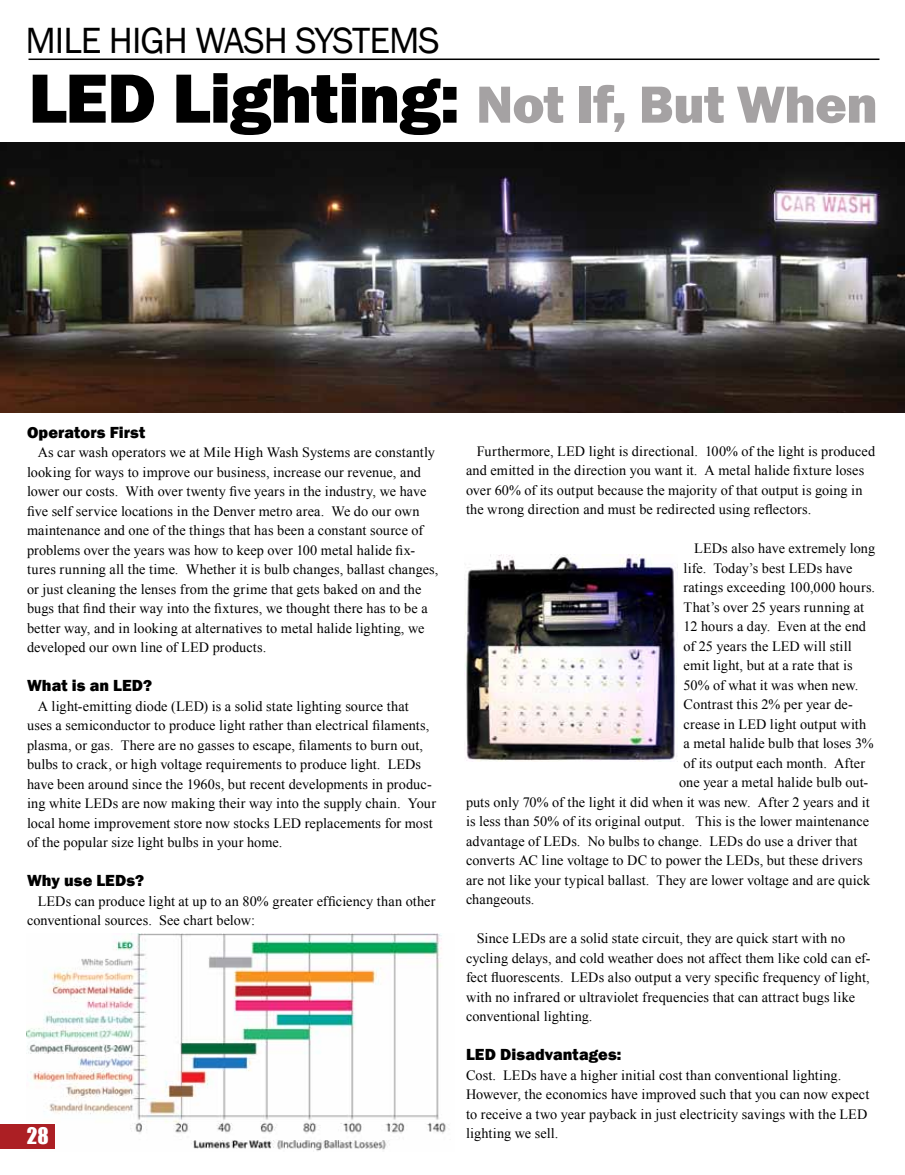
<style>
.page{position:relative;width:905px;height:1175px;background:#fff}
.page>*{position:absolute;margin:0;border:0;box-sizing:border-box;transform-origin:0 0}
.t1{font:800 54px "Franklin Gothic";letter-spacing:-.01em;color:#a5a2a3}
.t2{font:37.5px "Franklin Gothic";letter-spacing:-.025em;color:#000}
.t3{font:21px "Impact";color:#fff}
.t4{font:800 16.5px "Franklin Gothic";letter-spacing:.005em;color:#000}
.t5{font:14.25px/19.5px "Times New Roman";letter-spacing:.005em;color:#000}
.s1{font-size:72px;color:#000}
</style>
<div class="page">
<hr style="left:28px;top:58px;width:851px;height:2px;background:#000">
<img style="left:26px;top:933px;width:423px;height:218px">
<img style="left:0;top:143px;width:904px;height:270px">
<img style="left:464px;top:554px;width:213px;height:207px">
<div style="left:0;top:1124px;width:55px;height:24px;background:#ac1f24"></div>
<h2 class="t2" style="left:26px;top:17px;width:416px">MILE HIGH WASH SYSTEMS</h2>
<h1 class="t1" style="left:28px;top:70px;width:850px"><span class="s1">LED Lighting:</span> Not If, But When</h1>
<p class="t4" style="left:27px;top:421px;width:120px">Operators First</p>
<p class="t5" style="left:27px;top:442px;width:413px;text-indent:11px">As car wash operators we at Mile High Wash Systems are constantly looking for ways to improve our business, increase our revenue, and lower our costs. With over twenty five years in the industry, we have five self service locations in the Denver metro area. We do our own maintenance and one of the things that has been a constant source of problems over the years was how to keep over 100 metal halide fix&shy;tures running all the time. Whether it is bulb changes, ballast changes, or just cleaning the lenses from the grime that gets baked on and the bugs that find their way into the fixtures, we thought there has to be a better way, and in looking at alternatives to metal halide lighting, we developed our own line of LED products.</p>
<p class="t4" style="left:27px;top:675px;width:127px">What is an LED?</p>
<p class="t5" style="left:27px;top:696px;width:410px;text-indent:11px">A light-emitting diode (LED) is a solid state lighting source that uses a semiconductor to produce light rather than electrical filaments, plasma, or gas. There are no gasses to escape, filaments to burn out, bulbs to crack, or high voltage requirements to produce light. LEDs have been around since the 1960s, but recent developments in produc&shy;ing white LEDs are now making their way into the supply chain. Your local home improvement store now stocks LED replacements for most of the popular size light bulbs in your home.</p>
<p class="t4" style="left:27px;top:870px;width:119px">Why use LEDs?</p>
<p class="t5" style="left:27px;top:891px;width:410px;text-indent:11px">LEDs can produce light at up to an 80% greater efficiency than other conventional sources. See chart below:</p>
<h3 class="t3" style="left:27px;top:1119px;width:23px">28</h3>
<p class="t5" style="left:466px;top:441px;width:410px;text-indent:11px">Furthermore, LED light is directional. 100% of the light is produced and emitted in the direction you want it. A metal halide fixture loses over 60% of its output because the majority of that output is going in the wrong direction and must be redirected using reflectors.</p>
<p class="t5" style="left:694px;top:538px;width:182px">LEDs also have extremely long</p>
<p class="t5" style="left:683px;top:558px;width:170px">life. Today’s best LEDs have</p>
<p class="t5" style="left:683px;top:577px;width:193px">ratings exceeding 100,000 hours.</p>
<p class="t5" style="left:683px;top:597px;width:182px">That’s over 25 years running at</p>
<p class="t5" style="left:683px;top:616px;width:184px">12 hours a day. Even at the end</p>
<p class="t5" style="left:683px;top:636px;width:170px">of 25 years the LED will still</p>
<p class="t5" style="left:683px;top:655px;width:170px">emit light, but at a rate that is</p>
<p class="t5" style="left:683px;top:675px;width:176px">50% of what it was when new.</p>
<p class="t5" style="left:683px;top:694px;width:171px">Contrast this 2% per year de-</p>
<p class="t5" style="left:683px;top:714px;width:184px">crease in LED light output with</p>
<p class="t5" style="left:683px;top:733px;width:191px">a metal halide bulb that loses 3%</p>
<p class="t5" style="left:683px;top:753px;width:183px">of its output each month. After</p>
<p class="t5" style="left:679px;top:772px;width:191px">one year a metal halide bulb out-</p>
<p class="t5" style="left:466px;top:792px;width:405px">puts only 70% of the light it did when it was new. After 2 years and it</p>
<p class="t5" style="left:466px;top:811px;width:404px">is less than 50% of its original output. This is the lower maintenance</p>
<p class="t5" style="left:466px;top:831px;width:393px">advantage of LEDs. No bulbs to change. LEDs do use a driver that</p>
<p class="t5" style="left:466px;top:850px;width:398px">converts AC line voltage to DC to power the LEDs, but these drivers</p>
<p class="t5" style="left:466px;top:870px;width:405px">are not like your typical ballast. They are lower voltage and are quick</p>
<p class="t5" style="left:466px;top:889px;width:70px">changeouts.</p>
<p class="t5" style="left:466px;top:928px;width:406px;text-indent:11px">Since LEDs are a solid state circuit, they are quick start with no cycling delays, and cold weather does not affect them like cold can ef&shy;fect fluorescents. LEDs also output a very specific frequency of light, with no infrared or ultraviolet frequencies that can attract bugs like conventional lighting.</p>
<p class="t4" style="left:466px;top:1044px;width:157px">LED Disadvantages:</p>
<p class="t5" style="left:466px;top:1065px;width:405px">Cost. LEDs have a higher initial cost than conventional lighting.<br>However, the economics have improved such that you can now expect to receive a two year payback in just electricity savings with the LED lighting we sell.</p>
</div>
